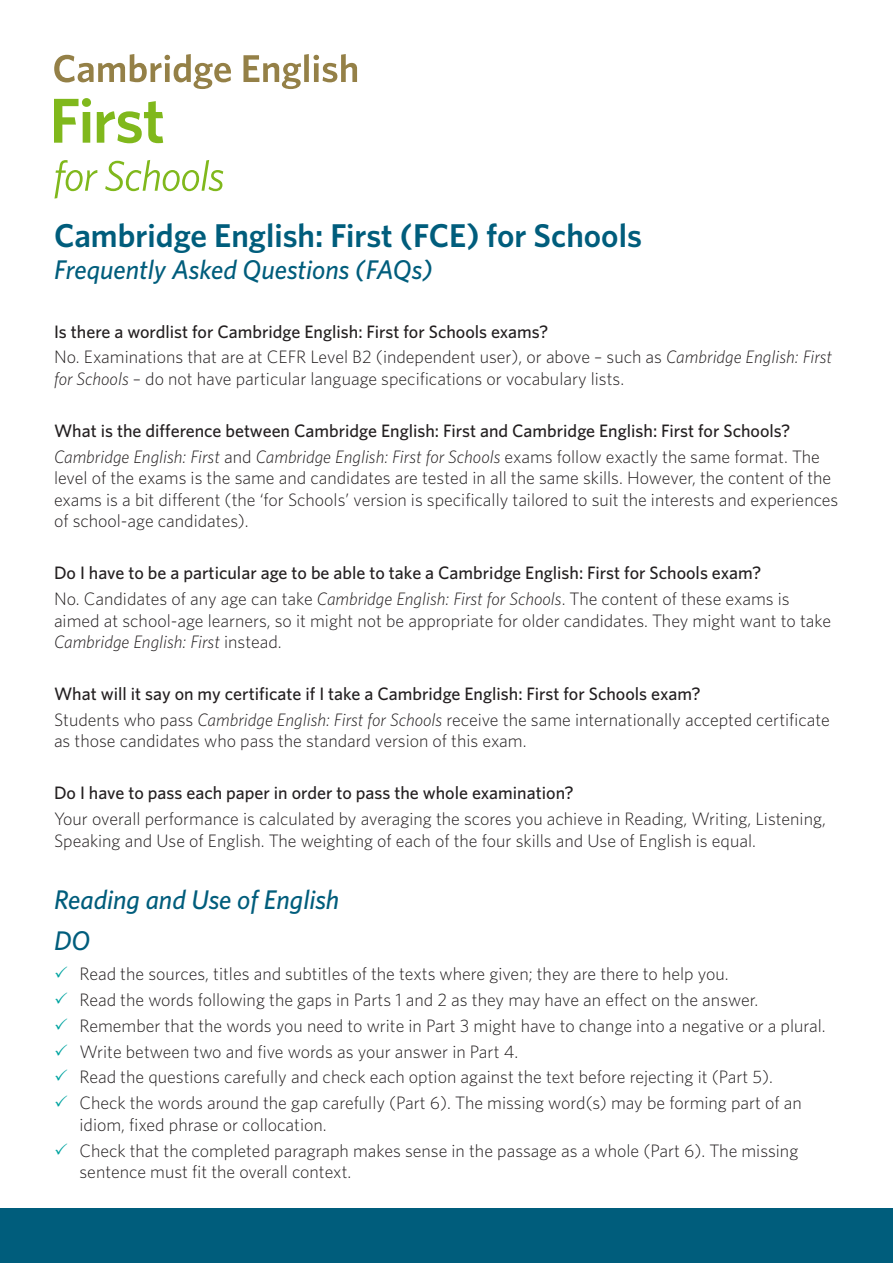
<style>
.page{position:relative;width:893px;height:1263px;background:#fff}
.page>*{position:absolute;margin:0;border:0;box-sizing:border-box;transform-origin:0 0}
.t1{font:600 33px "Whitney";color:#005d7c}
.Headings{font:italic 500 27px "Whitney";color:#005d7c}
.Answers{font:300 18px/21.6px "Whitney";color:#231f20}
.Questions{font:500 18px "Whitney";color:#231f20}
.s1{font-style:italic}
</style>
<div class="page">
<div style="left:0;top:1209px;width:893px;height:54px;background:#005d7c"></div>
<svg style="left:54px;top:54px;width:177px;height:35px"></svg>
<svg style="left:243px;top:54px;width:114px;height:35px"></svg>
<svg style="left:54px;top:98px;width:37px;height:45px"></svg>
<svg style="left:97px;top:101px;width:66px;height:42px"></svg>
<svg style="left:54px;top:160px;width:43px;height:39px"></svg>
<svg style="left:105px;top:160px;width:118px;height:31px"></svg>
<p class="t1" style="left:54px;top:213px;width:589px">Cambridge English: First (FCE) for Schools</p>
<p class="Headings" style="left:54px;top:252px;width:380px">Frequently Asked Questions (FAQs)</p>
<p class="Questions" style="left:54px;top:319px;width:496px">Is there a wordlist for Cambridge English: First for Schools exams?</p>
<p class="Answers" style="left:54px;top:346px;width:780px">No. Examinations that are at CEFR Level B2 (independent user), or above – such as <span class="s1">Cambridge English: First for Schools</span> – do not have particular language specifications or vocabulary lists.</p>
<p class="Questions" style="left:54px;top:419px;width:738px">What is the difference between Cambridge English: First and Cambridge English: First for Schools?</p>
<p class="Answers" style="left:54px;top:445px;width:786px"><span class="s1">Cambridge English: First</span> and <span class="s1">Cambridge English: First for Schools</span> exams follow exactly the same format. The level of the exams is the same and candidates are tested in all the same skills. However, the content of the exams is a bit different (the ‘for Schools’ version is specifically tailored to suit the interests and experiences of school-age candidates).</p>
<p class="Questions" style="left:54px;top:561px;width:709px">Do I have to be a particular age to be able to take a Cambridge English: First for Schools exam?</p>
<p class="Answers" style="left:54px;top:587px;width:779px">No. Candidates of any age can take <span class="s1">Cambridge English: First for Schools</span>. The content of these exams is aimed at school-age learners, so it might not be appropriate for older candidates. They might want to take<br><span class="s1">Cambridge English: First</span> instead.</p>
<p class="Questions" style="left:54px;top:682px;width:648px">What will it say on my certificate if I take a Cambridge English: First for Schools exam?</p>
<p class="Answers" style="left:54px;top:708px;width:777px">Students who pass <span class="s1">Cambridge English: First for Schools</span> receive the same internationally accepted certificate as those candidates who pass the standard version of this exam.</p>
<p class="Questions" style="left:54px;top:781px;width:521px">Do I have to pass each paper in order to pass the whole examination?</p>
<p class="Answers" style="left:54px;top:807px;width:773px">Your overall performance is calculated by averaging the scores you achieve in Reading, Writing, Listening,<br>Speaking and Use of English. The weighting of each of the four skills and Use of English is equal.</p>
<p class="Headings" style="left:54px;top:882px;width:287px">Reading and Use of English</p>
<p class="Headings" style="left:54px;top:923px;width:38px">DO</p>
<p class="Answers" style="left:80px;top:962px;width:651px">Read the sources, titles and subtitles of the texts where given; they are there to help you.</p>
<p class="Answers" style="left:80px;top:988px;width:680px">Read the words following the gaps in Parts 1 and 2 as they may have an effect on the answer.</p>
<p class="Answers" style="left:80px;top:1014px;width:748px">Remember that the words you need to write in Part 3 might have to change into a negative or a plural.</p>
<p class="Answers" style="left:80px;top:1040px;width:440px">Write between two and five words as your answer in Part 4.</p>
<p class="Answers" style="left:80px;top:1066px;width:695px">Read the questions carefully and check each option against the text before rejecting it (Part 5).</p>
<p class="Answers" style="left:80px;top:1092px;width:724px">Check the words around the gap carefully (Part 6). The missing word(s) may be forming part of an idiom, fixed phrase or collocation.</p>
<p class="Answers" style="left:80px;top:1139px;width:720px">Check that the completed paragraph makes sense in the passage as a whole (Part 6). The missing sentence must fit the overall context.</p>
</div>
